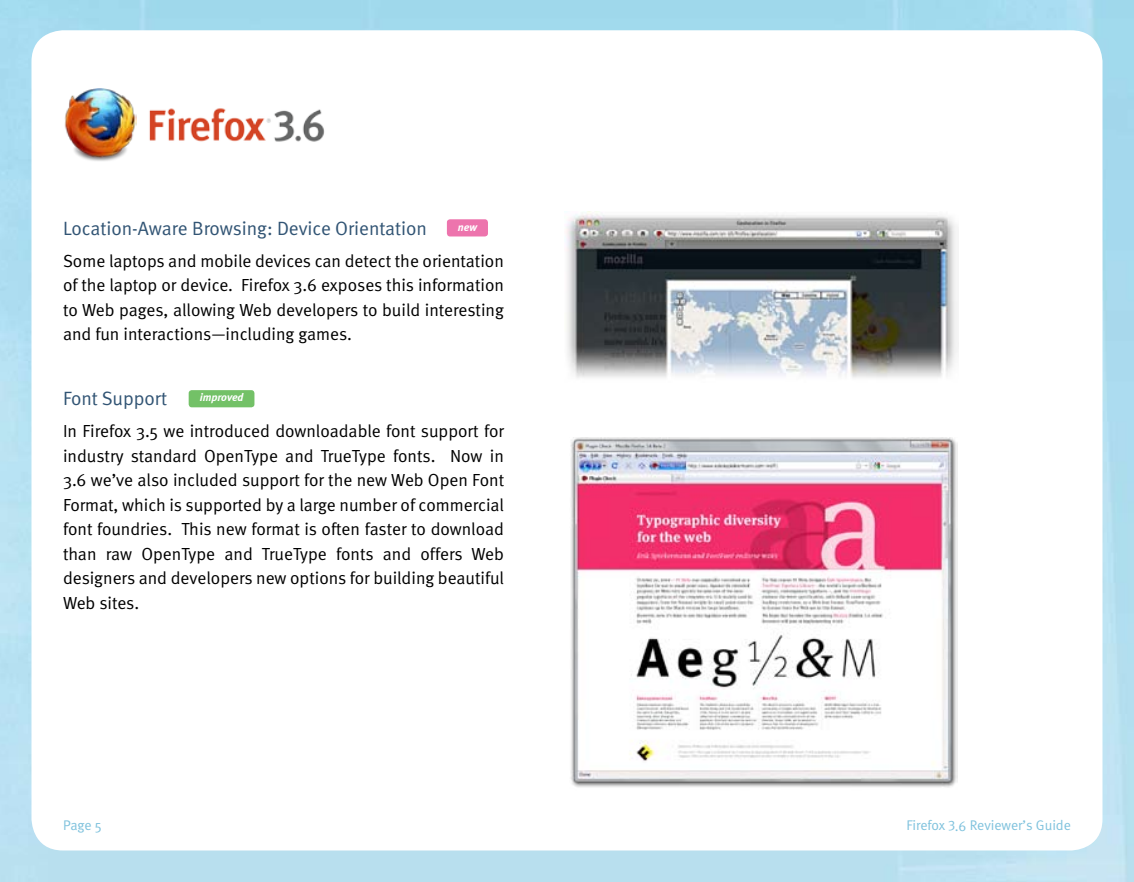
<style>
.page{position:relative;width:1134px;height:882px;background:#fff}
.page>*{position:absolute;margin:0;border:0;box-sizing:border-box;transform-origin:0 0}
.t1{font:19.25px "Meta Normal";color:#315474}
.t2{font:17.5px/24.5px "Meta Normal";color:#000;text-align:justify}
.t3{font:14px "Meta Normal";color:#7fc2dd}
.t4{font:italic 700 11.03px "Meta";letter-spacing:-.005em;color:#fff}
</style>
<div class="page">
<img style="left:0;top:0;width:1134px;height:882px">
<div style="left:32px;top:30px;width:1070px;height:820px;background:#fff;border-radius:32px"></div>
<img style="left:149px;top:108px;width:176px;height:34px">
<img style="left:64px;top:88px;width:72px;height:73px">
<div style="left:447px;top:219px;width:41px;height:17px;background:#ed74ad;border-radius:3px"></div>
<div style="left:189px;top:390px;width:65px;height:17px;background:#73c167;border-radius:3px"></div>
<img style="left:570px;top:438px;width:388px;height:350px">
<img style="left:566px;top:211px;width:393px;height:167px">
<p class="t1" style="left:63px;top:217px;width:366px">Location-Aware Browsing: Device Orientation</p>
<p class="t2" style="left:63px;top:248px;width:443px">Some laptops and mobile devices can detect the orientation of the laptop or device. Firefox 3.6 exposes this information to Web pages, allowing Web developers to build interesting and fun interactions—including games.</p>
<p class="t4" style="left:458px;top:220px;width:21px">new</p>
<p class="t1" style="left:63px;top:387px;width:106px">Font Support</p>
<p class="t2" style="left:63px;top:419px;width:443px">In Firefox 3.5 we introduced downloadable font support for industry standard OpenType and TrueType fonts. Now in 3.6 we’ve also included support for the new Web Open Font Format, which is supported by a large number of commercial font foundries. This new format is often faster to download than raw OpenType and TrueType fonts and offers Web designers and developers new options for building beautiful Web sites.</p>
<p class="t4" style="left:200px;top:391px;width:45px">improved</p>
<p class="t3" style="left:63px;top:817px;width:40px">Page 5</p>
<p class="t3" style="left:906px;top:817px;width:166px">Firefox 3.6 Reviewer’s Guide</p>
</div>
